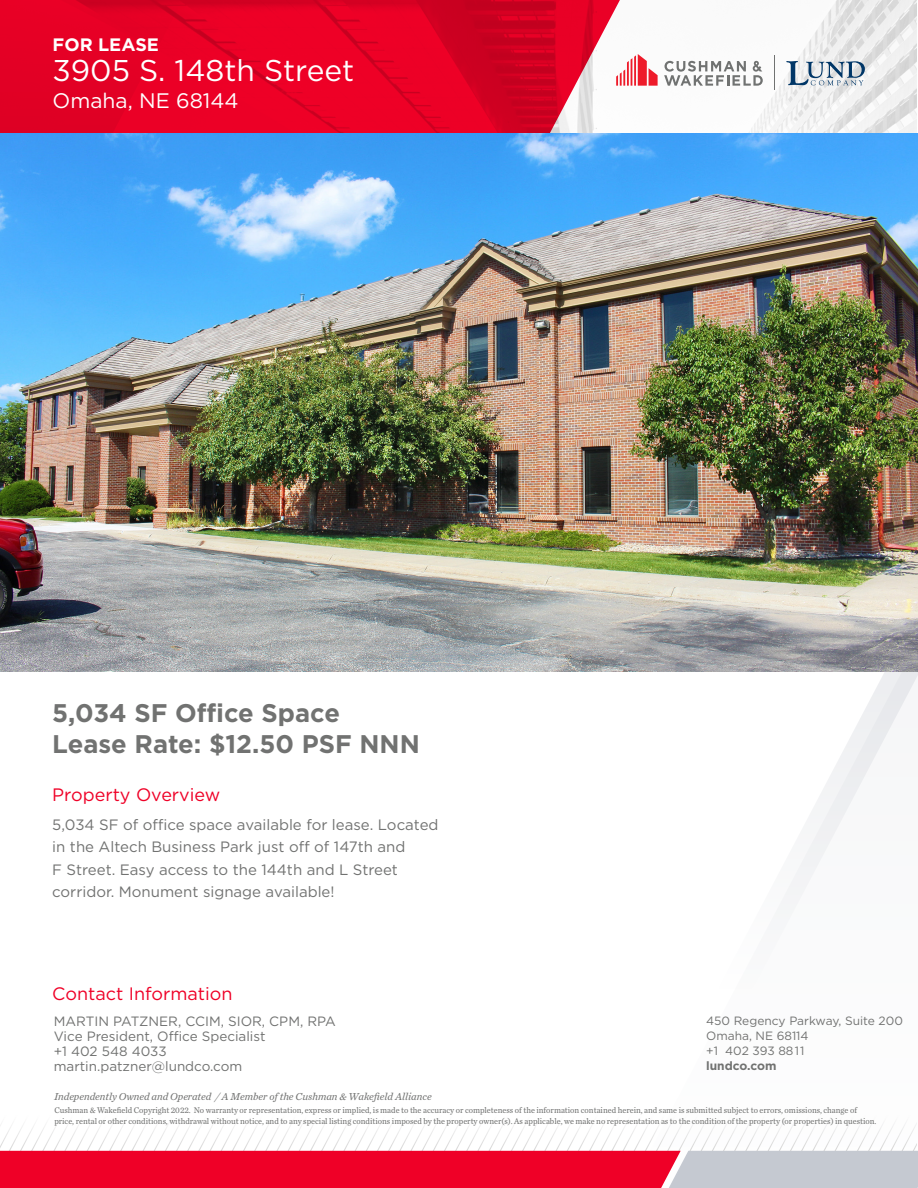
<style>
.page{position:relative;width:918px;height:1188px;background:#fff}
.page>*{position:absolute;margin:0;border:0;box-sizing:border-box;transform-origin:0 0}
.t1{font:30px "Gotham";color:#fff}
.t2{font:700 25.5px/31.5px "Gotham";color:#717271}
.t3{font:21px "Gotham";color:#fff}
.t4{font:18px "Gotham";color:#ef0027}
.t5{font:700 18px "Gotham";color:#fff}
.t6{font:15px/22.5px "Gotham";color:#717271}
.t7{font:13.5px/15px "Gotham";color:#717271}
.t8{font:12px/15px "Gotham";color:#717271}
.t9{font:700 12px "Gotham";color:#717271}
.t10{font:italic 10.5px "Chronicle Text G2";color:#717271}
.t11{font:8.7px/10.4px "Chronicle Text G2";color:#717271;scale:.95 1}
</style>
<div class="page">
<svg style="left:0;top:1125px;width:609px;height:26px"></svg>
<svg style="left:609px;top:1123px;width:309px;height:28px"></svg>
<img style="left:620px;top:0;width:296px;height:134px">
<svg style="left:786px;top:61px;width:79px;height:24px"></svg>
<hr style="left:774px;top:55px;width:1px;height:35px;background:#707271">
<svg style="left:620px;top:54px;width:38px;height:32px"></svg>
<svg style="left:664px;top:61px;width:99px;height:25px"></svg>
<svg style="left:0;top:0;width:620px;height:134px;background:#e20b2e"></svg>
<svg style="left:0;top:1151px;width:918px;height:37px;background:#e43655"></svg>
<svg style="left:775px;top:672px;width:143px;height:242px"></svg>
<img style="left:0;top:134px;width:918px;height:538px">
<h3 class="t5" style="left:53px;top:32px;width:108px">FOR LEASE</h3>
<h1 class="t1" style="left:53px;top:51px;width:303px">3905 S. 148th Street</h1>
<h3 class="t3" style="left:53px;top:87px;width:187px">Omaha, NE 68144</h3>
<h2 class="t2" style="left:52px;top:697px;width:369px">5,034 SF Office Space<br>Lease Rate: $12.50 PSF NNN</h2>
<h3 class="t4" style="left:52px;top:783px;width:170px">Property Overview</h3>
<h3 class="t6" style="left:52px;top:813px;width:388px">5,034 SF of office space available for lease. Located in the Altech Business Park just off of 147th and<br>F Street. Easy access to the 144th and L Street corridor. Monument signage available!</h3>
<h3 class="t4" style="left:52px;top:982px;width:182px">Contact Information</h3>
<h3 class="t7" style="left:54px;top:1013px;width:284px">MARTIN PATZNER, CCIM, SIOR, CPM, RPA<br>Vice President, Office Specialist<br>+1 402 548 4033 martin.patzner@lundco.com</h3>
<p class="t10" style="left:54px;top:1089px;width:379px">Independently Owned and Operated / A Member of the Cushman &amp; Wakefield Alliance</p>
<h3 class="t8" style="left:706px;top:1013px;width:198px">450 Regency Parkway, Suite 200<br>Omaha, NE 68114<br>+1 402 393 8811</h3>
<h3 class="t9" style="left:706px;top:1057px;width:72px">lundco.com</h3>
<p class="t11" style="left:54px;top:1105px;width:867px">Cushman &amp; Wakefield Copyright 2022. No warranty or representation, express or implied, is made to the accuracy or completeness of the information contained herein, and same is submitted subject to errors, omissions, change of price, rental or other conditions, withdrawal without notice, and to any special listing conditions imposed by the property owner(s). As applicable, we make no representation as to the condition of the property (or properties) in question.</p>
</div>
